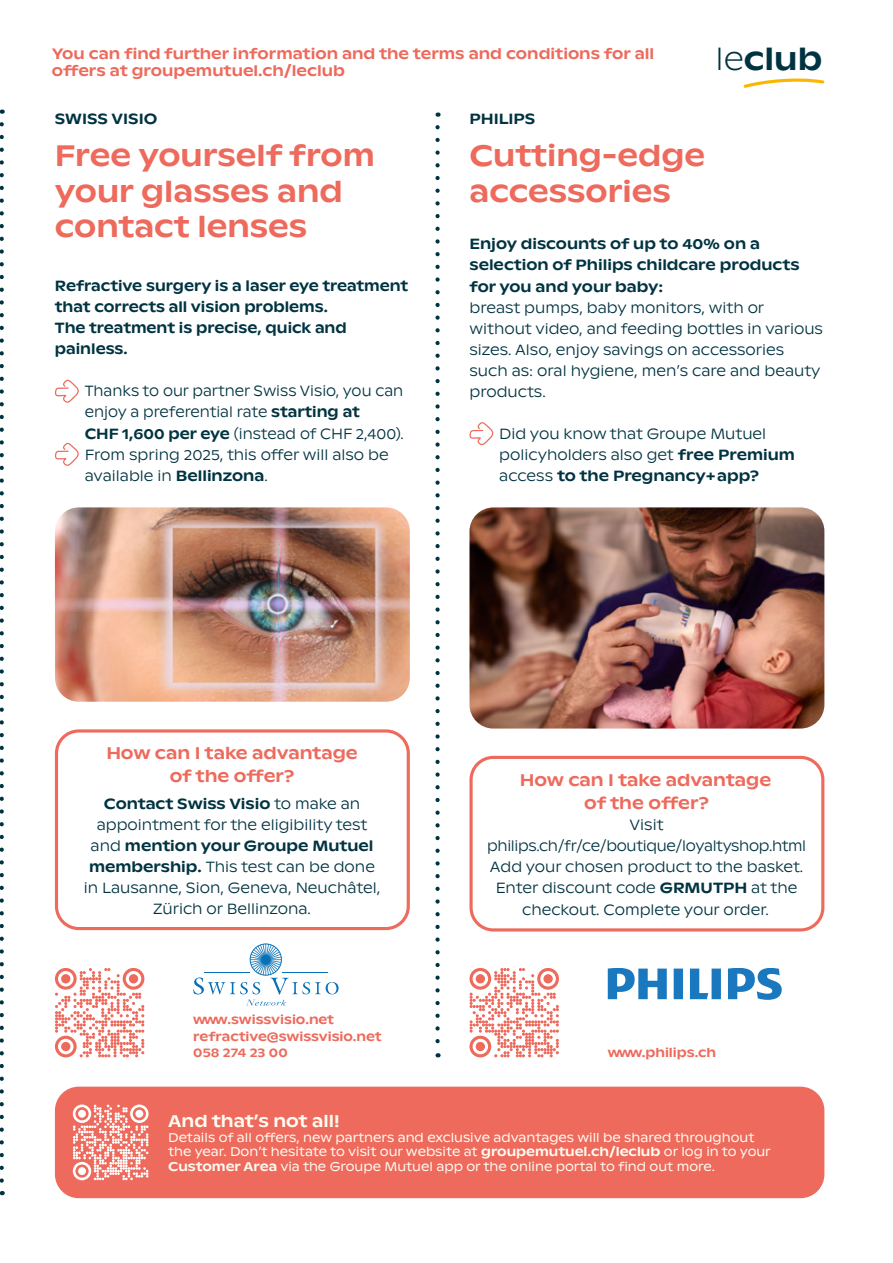
<style>
.page{position:relative;width:893px;height:1263px;background:#fff}
.page>*{position:absolute;margin:0;border:0;box-sizing:border-box;transform-origin:0 0}
.t1{font:500 31.05px "ABC Ginto Nord";color:#003341}
.t2{font:500 29.4px/35.7px "ABC Ginto Nord";color:#ed6a5c}
.t3{font:500 16.8px/23.1px "ABC Ginto Nord";color:#ed6a5c;text-align:center}
.t4{font:500 16.8px "ABC Ginto Nord";color:#fffbf1}
.t5{font:500 15px/16.8px "ABC Ginto Nord";color:#ed6a5c}
.t6{font:300 14.7px/21px "ABC Ginto Nord";color:#003341}
.t7{font:500 14.7px/21px "ABC Ginto Nord";color:#003341}
.t8{font:12.6px/14.7px "ABC Ginto Nord";color:#fffbf1}
.t9{font:500 12.6px/16.8px "ABC Ginto Nord";color:#ed6a5c}
.s1{font-weight:100}
.s2{font-weight:500}
</style>
<div class="page">
<div style="left:55px;top:1087px;width:769px;height:111px;background:#ed6a5c;border-radius:24px"></div>
<svg style="left:55px;top:379px;width:24px;height:24px"></svg>
<svg style="left:55px;top:442px;width:24px;height:24px"></svg>
<svg style="left:435px;top:127px;width:5px;height:930px"></svg>
<div style="left:469px;top:756px;width:355px;height:175px;border:3px solid #ed6a5c;border-radius:22px"></div>
<img style="left:55px;top:507px;width:355px;height:195px">
<img style="left:469px;top:507px;width:355px;height:221px">
<svg style="left:469px;top:422px;width:25px;height:23px"></svg>
<div style="left:55px;top:729px;width:355px;height:201px;border:3px solid #ed6a5c;border-radius:22px"></div>
<svg style="left:743px;top:78px;width:82px;height:10px"></svg>
<svg style="left:73px;top:1104px;width:76px;height:76px"></svg>
<svg style="left:608px;top:968px;width:174px;height:32px"></svg>
<svg style="left:193px;top:943px;width:146px;height:63px"></svg>
<svg style="left:55px;top:968px;width:89px;height:89px"></svg>
<svg style="left:469px;top:968px;width:90px;height:89px"></svg>
<svg style="left:0;top:124px;width:4px;height:1071px"></svg>
<p class="t5" style="left:52px;top:45px;width:604px">You can find further information and the terms and conditions for all offers at groupemutuel.ch/leclub</p>
<h1 class="t1" style="left:715px;top:40px;width:108px"><span class="s1">le</span>club</h1>
<p class="t7" style="left:55px;top:108px;width:104px">SWISS VISIO</p>
<h2 class="t2" style="left:55px;top:137px;width:321px">Free yourself from your glasses and contact lenses</h2>
<p class="t7" style="left:55px;top:275px;width:355px">Refractive surgery is a laser eye treatment that corrects all vision problems.<br>The treatment is precise, quick and painless.</p>
<p class="t6" style="left:85px;top:381px;width:320px">Thanks to our partner Swiss Visio, you can enjoy a preferential rate <span class="s2">starting at<br>CHF 1,600 per eye</span> (instead of CHF 2,400).<br>From spring 2025, this offer will also be available in <span class="s2">Bellinzona</span>.</p>
<p class="t7" style="left:469px;top:108px;width:67px">PHILIPS</p>
<h2 class="t2" style="left:469px;top:137px;width:237px">Cutting-edge accessories</h2>
<p class="t7" style="left:469px;top:234px;width:332px">Enjoy discounts of up to 40% on a selection of Philips childcare products for you and your baby:</p>
<p class="t6" style="left:469px;top:297px;width:355px">breast pumps, baby monitors, with or without video, and feeding bottles in various sizes. Also, enjoy savings on accessories such as: oral hygiene, men’s care and beauty products.</p>
<p class="t6" style="left:499px;top:423px;width:297px">Did you know that Groupe Mutuel policyholders also get <span class="s2">free Premium </span>access <span class="s2">to the Pregnancy+ app?</span></p>
<p class="t3" style="left:106px;top:741px;width:253px">How can I take advantage of the offer?</p>
<p class="t6" style="left:84px;top:793px;width:298px;text-align:center"><span class="s2">Contact Swiss Visio</span> to make an appointment for the eligibility test and <span class="s2">mention your Groupe Mutuel membership.</span> This test can be done in Lausanne, Sion, Geneva, Neuchâtel,<br>Zürich or Bellinzona.</p>
<p class="t9" style="left:193px;top:1011px;width:190px">www.swissvisio.net refractive@swissvisio.net<br>058 274 23 00</p>
<p class="t3" style="left:520px;top:768px;width:253px">How can I take advantage of the offer?</p>
<p class="t6" style="left:487px;top:814px;width:321px;text-align:center">Visit philips.ch/fr/ce/boutique/loyaltyshop.html<br>Add your chosen product to the basket.<br>Enter discount code <span class="s2">GRMUTPH</span> at the checkout. Complete your order.</p>
<p class="t9" style="left:608px;top:1044px;width:110px">www.philips.ch</p>
<p class="t4" style="left:168px;top:1111px;width:173px">And that’s not all!</p>
<p class="t8" style="left:168px;top:1130px;width:604px">Details of all offers, new partners and exclusive advantages will be shared throughout the year. Don’t hesitate to visit our website at <span class="s2">groupemutuel.ch/leclub</span> or log in to your<br><span class="s2">Customer Area</span> via the Groupe Mutuel app or the online portal to find out more.</p>
</div>
